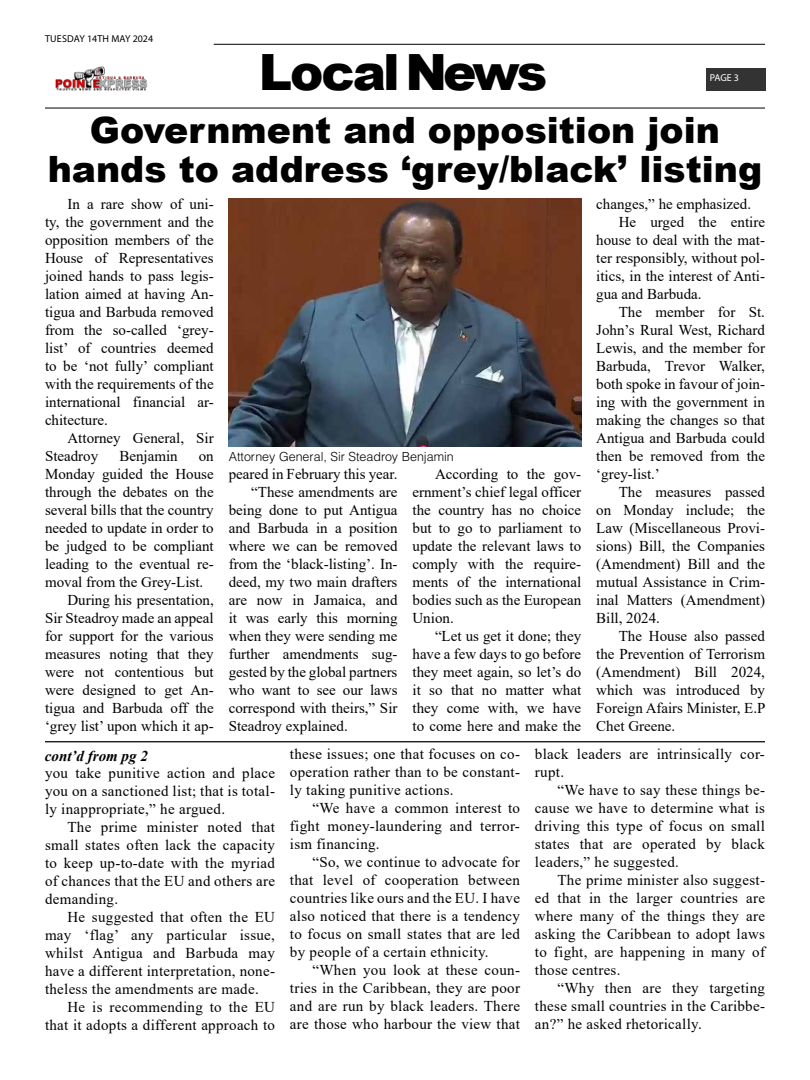
<style>
.page{position:relative;width:810px;height:1080px;background:#fff}
.page>*{position:absolute;margin:0;border:0;box-sizing:border-box;transform-origin:0 0}
.t1{font:900 50px "Arial";letter-spacing:-.06em;color:#000}
.t2{font:900 36.25px/38.8px "Arial";color:#000;text-align:center}
.t3{font:15px/18px "Times New Roman";color:#000;text-align:justify}
.t4{font:15px/18px "Times New Roman";letter-spacing:.02em;color:#000;text-align:right}
.t5{font:italic 700 15px "Times New Roman";color:#000}
.t6{font:300 12.5px "Helvetica LT Std";color:#000}
.t7{font:10px "Myriad Pro";letter-spacing:.01em;color:#000}
.t8{font:10px "Myriad Pro";color:#fff}
</style>
<div class="page">
<hr style="left:45px;top:107px;width:720px;height:2px;background:#333">
<hr style="left:214px;top:44px;width:551px;height:1px;background:#333">
<div style="left:706px;top:68px;width:60px;height:23px;background:#333"></div>
<img style="left:55px;top:66px;width:93px;height:25px">
<hr style="left:45px;top:741px;width:720px;height:1px;background:#000">
<img style="left:229px;top:199px;width:352px;height:247px">
<p class="t7" style="left:45px;top:33px;width:110px">TUESDAY 14TH MAY 2024</p>
<h1 class="t1" style="left:259px;top:36px;width:290px">Local News</h1>
<p class="t8" style="left:710px;top:72px;width:31px">PAGE 3</p>
<h2 class="t2" style="left:48px;top:110px;width:716px">Government and opposition join hands to address ‘grey/black’ listing</h2>
<p class="t3" style="left:45px;top:195px;width:170px;text-indent:22px">In a rare show of uni&shy;ty, the government and the opposition members of the House of Representatives joined hands to pass legis&shy;lation aimed at having An&shy;tigua and Barbuda removed from the so-called ‘grey&shy;list’ of countries deemed to be ‘not fully’ compliant with the requirements of the international financial ar&shy;chitecture.</p>
<p class="t3" style="left:45px;top:429px;width:170px;text-indent:22px">Attorney General, Sir<br>Steadroy</p>
<p class="t3" style="left:119px;top:447px;width:60px">Benjamin</p>
<p class="t3" style="left:199px;top:447px;width:16px">on</p>
<p class="t3" style="left:45px;top:465px;width:170px">Monday guided the House</p>
<p class="t3" style="left:45px;top:483px;width:170px">through the debates on the</p>
<p class="t3" style="left:45px;top:501px;width:170px">several bills that the country</p>
<p class="t3" style="left:45px;top:519px;width:170px">needed to update in order to</p>
<p class="t3" style="left:45px;top:537px;width:170px">be judged to be compliant</p>
<p class="t3" style="left:45px;top:555px;width:170px">leading to the eventual re-</p>
<p class="t3" style="left:45px;top:573px;width:160px">moval from the Grey-List.</p>
<p class="t3" style="left:68px;top:591px;width:148px">During his presentation,</p>
<p class="t3" style="left:45px;top:609px;width:170px">Sir Steadroy made an appeal</p>
<p class="t3" style="left:45px;top:627px;width:170px">for support for the various</p>
<p class="t3" style="left:45px;top:645px;width:170px">measures noting that they</p>
<p class="t3" style="left:45px;top:663px;width:170px">were not contentious but</p>
<p class="t3" style="left:45px;top:681px;width:170px">were designed to get An-</p>
<p class="t3" style="left:45px;top:699px;width:170px">tigua and Barbuda off the</p>
<p class="t3" style="left:45px;top:717px;width:170px">‘grey list’ upon which it ap-</p>
<p class="t6" style="left:229px;top:448px;width:227px">Attorney General, Sir Steadroy Benjamin</p>
<p class="t3" style="left:229px;top:465px;width:170px">peared in February this year.</p>
<p class="t3" style="left:251px;top:483px;width:148px">“These amendments are</p>
<p class="t3" style="left:229px;top:501px;width:170px">being done to put Antigua</p>
<p class="t3" style="left:229px;top:519px;width:170px">and Barbuda in a position</p>
<p class="t3" style="left:229px;top:537px;width:170px">where we can be removed</p>
<p class="t3" style="left:229px;top:555px;width:170px">from the ‘black-listing’. In-</p>
<p class="t3" style="left:229px;top:573px;width:170px">deed, my two main drafters</p>
<p class="t3" style="left:229px;top:591px;width:170px">are now in Jamaica, and</p>
<p class="t3" style="left:229px;top:609px;width:170px">it was early this morning</p>
<p class="t3" style="left:229px;top:627px;width:170px">when they were sending me</p>
<p class="t3" style="left:229px;top:645px;width:170px">further amendments sug-</p>
<p class="t3" style="left:229px;top:663px;width:170px">gested by the global partners</p>
<p class="t3" style="left:229px;top:681px;width:170px">who want to see our laws</p>
<p class="t3" style="left:229px;top:699px;width:170px">correspond with theirs,” Sir</p>
<p class="t3" style="left:229px;top:717px;width:121px">Steadroy explained.</p>
<p class="t3" style="left:412px;top:465px;width:170px;text-indent:22px">According to the gov&shy;ernment’s chief legal officer the country has no choice but to go to parliament to update the relevant laws to comply with the require&shy;ments of the international bodies such as the European Union.</p>
<p class="t3" style="left:412px;top:627px;width:170px;text-indent:22px">“Let us get it done; they have a few days to go before they meet again, so let’s do it so that no matter what they come with, we have to come here and make the</p>
<p class="t3" style="left:596px;top:195px;width:156px">changes,” he emphasized.</p>
<p class="t3" style="left:619px;top:213px;width:148px">He urged the entire</p>
<p class="t3" style="left:596px;top:231px;width:170px">house to deal with the mat-</p>
<p class="t3" style="left:596px;top:249px;width:170px">ter responsibly, without pol-</p>
<p class="t3" style="left:596px;top:267px;width:170px">itics, in the interest of Anti-</p>
<p class="t3" style="left:596px;top:285px;width:107px">gua and Barbuda.</p>
<p class="t3" style="left:619px;top:303px;width:148px">The member for St.</p>
<p class="t3" style="left:596px;top:321px;width:170px">John’s Rural West, Richard</p>
<p class="t3" style="left:596px;top:339px;width:170px">Lewis, and the member for</p>
<p class="t3" style="left:596px;top:357px;width:170px">Barbuda, Trevor Walker,</p>
<p class="t3" style="left:596px;top:375px;width:170px">both spoke in favour of join-</p>
<p class="t3" style="left:596px;top:393px;width:170px">ing with the government in</p>
<p class="t3" style="left:596px;top:411px;width:170px">making the changes so that</p>
<p class="t3" style="left:596px;top:429px;width:170px">Antigua and Barbuda could</p>
<p class="t3" style="left:596px;top:447px;width:170px">then be removed from the</p>
<p class="t3" style="left:596px;top:465px;width:65px">‘grey-list.’</p>
<p class="t3" style="left:619px;top:483px;width:148px">The measures passed</p>
<p class="t3" style="left:596px;top:501px;width:170px">on Monday include; the</p>
<p class="t3" style="left:596px;top:519px;width:170px">Law (Miscellaneous Provi-</p>
<p class="t3" style="left:596px;top:537px;width:170px">sions) Bill, the Companies</p>
<p class="t3" style="left:596px;top:555px;width:170px">(Amendment) Bill and the</p>
<p class="t3" style="left:596px;top:573px;width:170px">mutual Assistance in Crim-</p>
<p class="t3" style="left:596px;top:591px;width:170px">inal Matters (Amendment)</p>
<p class="t3" style="left:596px;top:609px;width:65px">Bill, 2024.</p>
<p class="t3" style="left:619px;top:627px;width:148px">The House also passed</p>
<p class="t3" style="left:596px;top:645px;width:170px">the Prevention of Terrorism</p>
<p class="t3" style="left:596px;top:663px;width:170px">(Amendment) Bill 2024,</p>
<p class="t3" style="left:596px;top:681px;width:170px">which was introduced by</p>
<p class="t3" style="left:596px;top:699px;width:171px">Foreign Afairs Minister, E.P</p>
<p class="t3" style="left:596px;top:717px;width:81px">Chet Greene.</p>
<p class="t5" style="left:45px;top:746px;width:104px">cont’d from pg 2</p>
<p class="t3" style="left:45px;top:763px;width:232px">you take punitive action and place you on a sanctioned list; that is total&shy;ly inappropriate,” he argued.</p>
<p class="t3" style="left:45px;top:817px;width:232px;text-indent:22px">The prime minister noted that small states often lack the capacity to keep up-to-date with the myriad of chances that the EU and others are demanding.</p>
<p class="t3" style="left:45px;top:907px;width:232px;text-indent:22px">He suggested that often the EU may ‘flag’ any particular issue, whilst Antigua and Barbuda may have a different interpretation, none&shy;theless the amendments are made.</p>
<p class="t4" style="left:45px;top:997px;width:232px">He is recommending to the EU that it adopts a different approach to</p>
<p class="t3" style="left:290px;top:745px;width:232px">these issues; one that focuses on co&shy;operation rather than to be constant&shy;ly taking punitive actions.</p>
<p class="t3" style="left:290px;top:799px;width:232px;text-indent:22px">“We have a common interest to fight money-laundering and terror&shy;ism financing.</p>
<p class="t3" style="left:290px;top:853px;width:232px;text-indent:22px">“So, we continue to advocate for that level of cooperation between countries like ours and the EU. I have also noticed that there is a tendency to focus on small states that are led by people of a certain ethnicity.</p>
<p class="t3" style="left:290px;top:961px;width:232px;text-indent:22px">“When you look at these coun&shy;tries in the Caribbean, they are poor and are run by black leaders. There are those who harbour the view that</p>
<p class="t4" style="left:535px;top:745px;width:231px;text-align:left">black leaders are intrinsically cor&shy;rupt.</p>
<p class="t3" style="left:535px;top:781px;width:232px;text-indent:22px">“We have to say these things be&shy;cause we have to determine what is driving this type of focus on small states that are operated by black leaders,” he suggested.</p>
<p class="t3" style="left:535px;top:871px;width:232px;text-indent:22px">The prime minister also suggest&shy;ed that in the larger countries are where many of the things they are asking the Caribbean to adopt laws to fight, are happening in many of those centres.</p>
<p class="t3" style="left:535px;top:979px;width:232px;text-indent:22px">“Why then are they targeting these small countries in the Caribbe&shy;an?” he asked rhetorically.</p>
</div>
